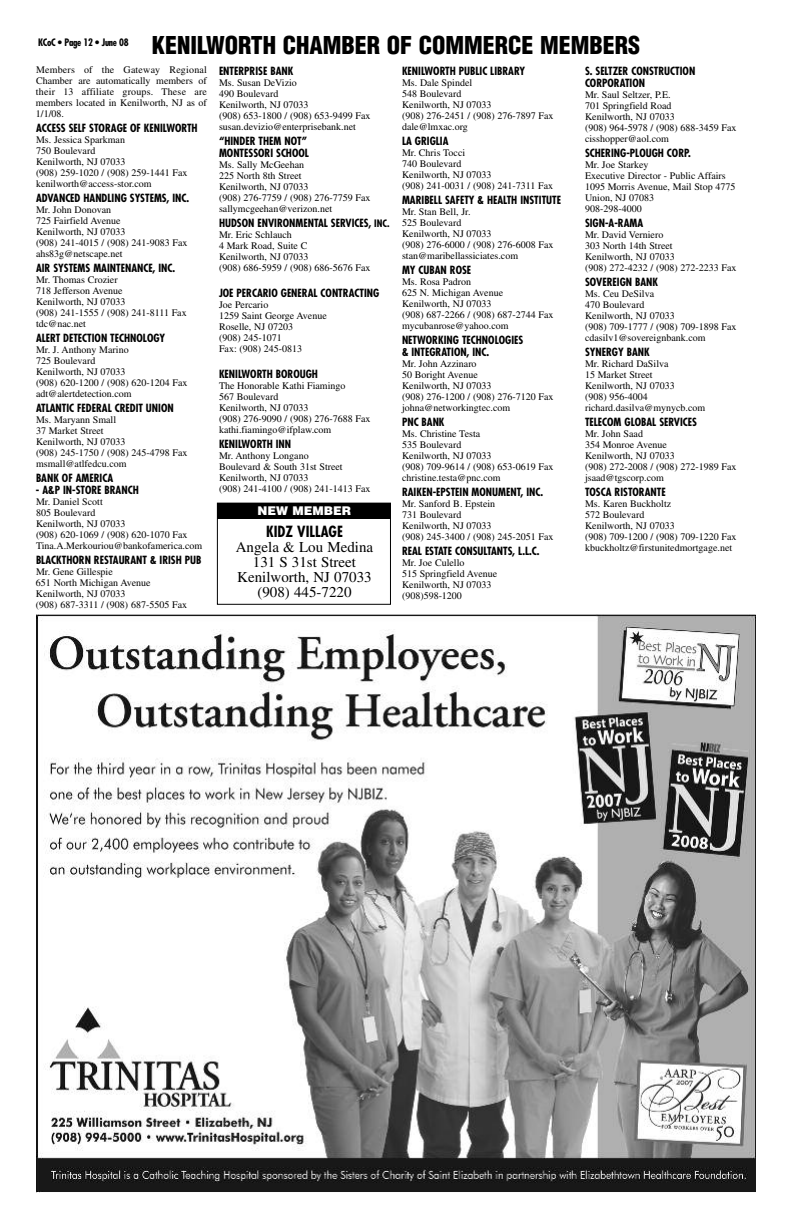
<style>
.page{position:relative;width:792px;height:1224px;background:#fff}
.page>*{position:absolute;margin:0;border:0;box-sizing:border-box;transform-origin:0 0}
.t1{font:900 condensed 24px "Helvetica";color:#000}
.t2{font:15px/15px "Times";color:#000;text-align:center}
.t3{font:700 condensed 15px "Futura";color:#000}
.t4{font:900 12px "Helvetica";color:#fff}
.t5{font:700 condensed 11px/12px "Futura";color:#000}
.t6{font:10px/11px "Times";color:#000}
.t7{font:700 condensed 10px "Futura";letter-spacing:-.025em;color:#000}
.s1{font-size:10px}
</style>
<div class="page">
<div style="left:217px;top:503px;width:174px;height:102px;border:1px solid #000"></div>
<div style="left:218px;top:503px;width:173px;height:16px;background:#000"></div>
<img style="left:36px;top:614px;width:720px;height:578px">
<p class="t7" style="left:38px;top:38px;width:92px">KCoC • Page 12 • June 08</p>
<h1 class="t1" style="left:152px;top:32px;width:490px">KENILWORTH CHAMBER OF COMMERCE MEMBERS</h1>
<p class="t6" style="left:36px;top:65px;width:172px;text-align:justify">Members of the Gateway Regional Chamber are automatically members of their 13 affiliate groups. These are members located in Kenilworth, NJ as of 1/1/08.</p>
<p class="t5" style="left:36px;top:123px;width:163px">ACCESS SELF STORAGE OF KENILWORTH</p>
<p class="t6" style="left:36px;top:135px;width:153px">Ms. Jessica Sparkman<br>750 Boulevard<br>Kenilworth, NJ 07033<br>(908) 259-1020 / (908) 259-1441 Fax kenilworth@access-stor.com</p>
<p class="t5" style="left:36px;top:193px;width:155px">ADVANCED HANDLING SYSTEMS, INC.</p>
<p class="t6" style="left:36px;top:205px;width:153px">Mr. John Donovan<br>725 Fairfield Avenue<br>Kenilworth, NJ 07033<br>(908) 241-4015 / (908) 241-9083 Fax ahs83g@netscape.net</p>
<p class="t5" style="left:36px;top:263px;width:141px">AIR SYSTEMS MAINTENANCE, INC.</p>
<p class="t6" style="left:36px;top:275px;width:152px">Mr. Thomas Crozier<br>718 Jefferson Avenue<br>Kenilworth, NJ 07033<br>(908) 241-1555 / (908) 241-8111 Fax tdc@nac.net</p>
<p class="t5" style="left:36px;top:333px;width:131px">ALERT DETECTION TECHNOLOGY</p>
<p class="t6" style="left:36px;top:345px;width:153px">Mr. J. Anthony Marino<br>725 Boulevard<br>Kenilworth, NJ 07033<br>(908) 620-1200 / (908) 620-1204 Fax adt@alertdetection.com</p>
<p class="t5" style="left:36px;top:403px;width:139px">ATLANTIC FEDERAL CREDIT UNION</p>
<p class="t6" style="left:36px;top:415px;width:153px">Ms. Maryann Small<br>37 Market Street<br>Kenilworth, NJ 07033<br>(908) 245-1750 / (908) 245-4798 Fax msmall@atlfedcu.com</p>
<p class="t5" style="left:36px;top:473px;width:79px">BANK OF AMERICA</p>
<p class="t5" style="left:36px;top:485px;width:104px">- A&amp;P IN-STORE BRANCH</p>
<p class="t6" style="left:36px;top:497px;width:168px">Mr. Daniel Scott<br>805 Boulevard<br>Kenilworth, NJ 07033<br>(908) 620-1069 / (908) 620-1070 Fax<br>Tina.A.Merkouriou@bankofamerica.com</p>
<p class="t5" style="left:36px;top:555px;width:167px">BLACKTHORN RESTAURANT &amp; IRISH PUB</p>
<p class="t6" style="left:36px;top:567px;width:153px">Mr. Gene Gillespie<br>651 North Michigan Avenue<br>Kenilworth, NJ 07033<br>(908) 687-3311 / (908) 687-5505 Fax</p>
<p class="t5" style="left:219px;top:66px;width:76px">ENTERPRISE BANK</p>
<p class="t6" style="left:219px;top:78px;width:153px">Ms. Susan DeVizio<br>490 Boulevard<br>Kenilworth, NJ 07033<br>(908) 653-1800 / (908) 653-9499 Fax susan.devizio@enterprisebank.net</p>
<p class="t5" style="left:219px;top:136px;width:91px">“HINDER THEM NOT”<br>MONTESSORI SCHOOL</p>
<p class="t6" style="left:219px;top:160px;width:153px">Ms. Sally McGeehan<br>225 North 8th Street<br>Kenilworth, NJ 07033<br>(908) 276-7759 / (908) 276-7759 Fax sallymcgeehan@verizon.net</p>
<p class="t5" style="left:219px;top:218px;width:172px">HUDSON ENVIRONMENTAL SERVICES, <span class="s1">INC.</span></p>
<p class="t6" style="left:219px;top:230px;width:153px">Mr. Eric Schlauch<br>4 Mark Road, Suite C<br>Kenilworth, NJ 07033<br>(908) 686-5959 / (908) 686-5676 Fax</p>
<p class="t5" style="left:219px;top:288px;width:162px">JOE PERCARIO GENERAL CONTRACTING</p>
<p class="t6" style="left:219px;top:300px;width:109px">Joe Percario<br>1259 Saint George Avenue<br>Roselle, NJ 07203<br>(908) 245-1071<br>Fax: (908) 245-0813</p>
<p class="t5" style="left:219px;top:369px;width:101px">KENILWORTH BOROUGH</p>
<p class="t6" style="left:219px;top:381px;width:153px">The Honorable Kathi Fiamingo<br>567 Boulevard<br>Kenilworth, NJ 07033<br>(908) 276-9090 / (908) 276-7688 Fax kathi.fiamingo@ifplaw.com</p>
<p class="t5" style="left:219px;top:439px;width:74px">KENILWORTH INN</p>
<p class="t6" style="left:219px;top:451px;width:153px">Mr. Anthony Longano<br>Boulevard &amp; South 31st Street<br>Kenilworth, NJ 07033<br>(908) 241-4100 / (908) 241-1413 Fax</p>
<h2 class="t3" style="left:266px;top:525px;width:78px">KIDZ VILLAGE</h2>
<h2 class="t2" style="left:236px;top:541px;width:139px">Angela &amp; Lou Medina<br>131 S 31st Street<br>Kenilworth, NJ 07033 (908) 445-7220</h2>
<p class="t5" style="left:402px;top:66px;width:125px">KENILWORTH PUBLIC LIBRARY</p>
<p class="t6" style="left:402px;top:78px;width:153px">Ms. Dale Spindel<br>548 Boulevard<br>Kenilworth, NJ 07033<br>(908) 276-2451 / (908) 276-7897 Fax dale@lmxac.org</p>
<p class="t5" style="left:402px;top:136px;width:48px">LA GRIGLIA</p>
<p class="t6" style="left:402px;top:148px;width:153px">Mr. Chris Tocci<br>740 Boulevard<br>Kenilworth, NJ 07033<br>(908) 241-0031 / (908) 241-7311 Fax</p>
<p class="t5" style="left:402px;top:195px;width:161px">MARIBELL SAFETY &amp; HEALTH INSTITUTE</p>
<p class="t6" style="left:402px;top:207px;width:153px">Mr. Stan Bell, Jr.<br>525 Boulevard<br>Kenilworth, NJ 07033<br>(908) 276-6000 / (908) 276-6008 Fax stan@maribellassiciates.com</p>
<p class="t5" style="left:402px;top:265px;width:71px">MY CUBAN ROSE</p>
<p class="t6" style="left:402px;top:277px;width:153px">Ms. Rosa Padron<br>625 N. Michigan Avenue<br>Kenilworth, NJ 07033<br>(908) 687-2266 / (908) 687-2744 Fax mycubanrose@yahoo.com</p>
<p class="t5" style="left:402px;top:335px;width:123px">NETWORKING TECHNOLOGIES &amp; INTEGRATION, INC.</p>
<p class="t6" style="left:402px;top:359px;width:153px">Mr. John Azzinaro<br>50 Boright Avenue<br>Kenilworth, NJ 07033<br>(908) 276-1200 / (908) 276-7120 Fax johna@networkingtec.com</p>
<p class="t5" style="left:402px;top:417px;width:44px">PNC BANK</p>
<p class="t6" style="left:402px;top:429px;width:153px">Ms. Christine Testa<br>535 Boulevard<br>Kenilworth, NJ 07033<br>(908) 709-9614 / (908) 653-0619 Fax christine.testa@pnc.com</p>
<p class="t5" style="left:402px;top:487px;width:143px">RAIKEN-EPSTEIN MONUMENT, INC.</p>
<p class="t6" style="left:402px;top:499px;width:153px">Mr. Sanford B. Epstein<br>731 Boulevard<br>Kenilworth, NJ 07033<br>(908) 245-3400 / (908) 245-2051 Fax</p>
<p class="t5" style="left:402px;top:546px;width:139px">REAL ESTATE CONSULTANTS, L.L.C.</p>
<p class="t6" style="left:402px;top:558px;width:97px">Mr. Joe Culello<br>515 Springfield Avenue<br>Kenilworth, NJ 07033 (908)598-1200</p>
<p class="t5" style="left:585px;top:66px;width:112px">S. SELTZER CONSTRUCTION<br>CORPORATION</p>
<p class="t6" style="left:585px;top:90px;width:153px">Mr. Saul Seltzer, P.E.<br>701 Springfield Road<br>Kenilworth, NJ 07033<br>(908) 964-5978 / (908) 688-3459 Fax cisshopper@aol.com</p>
<p class="t5" style="left:585px;top:148px;width:107px">SCHERING-PLOUGH CORP.</p>
<p class="t6" style="left:585px;top:160px;width:152px">Mr. Joe Starkey<br>Executive Director - Public Affairs<br>1095 Morris Avenue, Mail Stop 4775<br>Union, NJ 07083<br>908-298-4000</p>
<p class="t5" style="left:585px;top:218px;width:60px">SIGN-A-RAMA</p>
<p class="t6" style="left:585px;top:230px;width:153px">Mr. David Verniero<br>303 North 14th Street<br>Kenilworth, NJ 07033<br>(908) 272-4232 / (908) 272-2233 Fax</p>
<p class="t5" style="left:585px;top:277px;width:75px">SOVEREIGN BANK</p>
<p class="t6" style="left:585px;top:289px;width:153px">Ms. Ceu DeSilva<br>470 Boulevard<br>Kenilworth, NJ 07033<br>(908) 709-1777 / (908) 709-1898 Fax cdasilv1@sovereignbank.com</p>
<p class="t5" style="left:585px;top:347px;width:66px">SYNERGY BANK</p>
<p class="t6" style="left:585px;top:359px;width:122px">Mr. Richard DaSilva<br>15 Market Street<br>Kenilworth, NJ 07033<br>(908) 956-4004 richard.dasilva@mynycb.com</p>
<p class="t5" style="left:585px;top:417px;width:114px">TELECOM GLOBAL SERVICES</p>
<p class="t6" style="left:585px;top:429px;width:153px">Mr. John Saad<br>354 Monroe Avenue<br>Kenilworth, NJ 07033<br>(908) 272-2008 / (908) 272-1989 Fax jsaad@tgscorp.com</p>
<p class="t5" style="left:585px;top:487px;width:82px">TOSCA RISTORANTE</p>
<p class="t6" style="left:585px;top:499px;width:153px">Ms. Karen Buckholtz<br>572 Boulevard<br>Kenilworth, NJ 07033<br>(908) 709-1200 / (908) 709-1220 Fax kbuckholtz@firstunitedmortgage.net</p>
<p class="t4" style="left:258px;top:503px;width:95px">NEW MEMBER</p>
</div>
